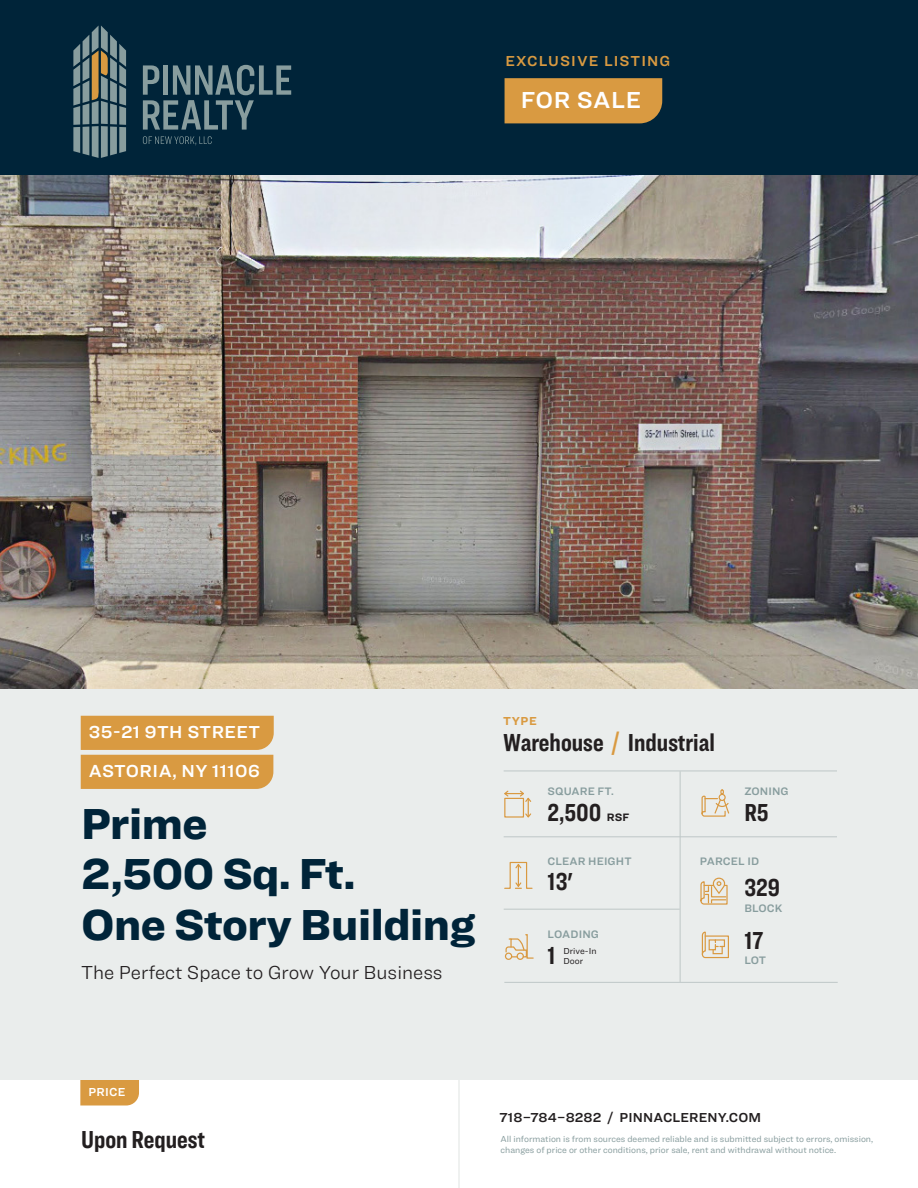
<style>
.page{position:relative;width:918px;height:1188px;background:#fff}
.page>*{position:absolute;margin:0;border:0;box-sizing:border-box;transform-origin:0 0}
.Building_Title{font:900 45px/50.2px "Ringside";letter-spacing:-.01em;color:#002439}
.Stats{font:700 25.5px "Ringside Compressed";color:#231f20}
.Listing_Type{font:600 24px "Ringside";letter-spacing:.025em;color:#fff}
.Bulding_Blurb{font:300 19.5px "Ringside";color:#231f20}
.Building_Address{font:600 18px "Ringside";letter-spacing:.025em;color:#fff}
.t1{font:600 15px "Ringside";letter-spacing:.075em;color:#d99a41}
.t2{font:600 13.5px "Ringside";letter-spacing:.01em;color:#231f20}
.t3{font:600 12px "Ringside";letter-spacing:.025em;color:#fff}
.t4{font:700 12px "Ringside";color:#d99a41}
.Tags{font:600 11.25px "Ringside";letter-spacing:.01em;color:#889d9e}
.Stats-2{font:700 11.25px "Ringside";color:#231f20}
.t5{font:9px/11.2px "Ringside";color:#889d9e}
.t6{font:9px/9.8px "Ringside";color:#231f20}
.s1{color:#d99a41}
</style>
<div class="page">
<div style="left:0;top:0;width:918px;height:176px;background:#002439"></div>
<hr style="left:458px;top:1080px;width:2px;height:108px;background:#eaedec">
<div style="left:0;top:688px;width:918px;height:392px;background:#eaedec"></div>
<svg style="left:80px;top:1080px;width:59px;height:26px;background:#da9e4a"></svg>
<svg style="left:143px;top:136px;width:69px;height:9px"></svg>
<svg style="left:143px;top:65px;width:148px;height:65px"></svg>
<svg style="left:73px;top:26px;width:53px;height:132px"></svg>
<img style="left:0;top:176px;width:918px;height:512px">
<div style="left:505px;top:78px;width:157px;height:45px;background:#d99a41"></div>
<svg style="left:81px;top:716px;width:193px;height:73px;background:#daa04e"></svg>
<svg style="left:504px;top:790px;width:28px;height:28px"></svg>
<svg style="left:504px;top:861px;width:29px;height:28px"></svg>
<svg style="left:700px;top:877px;width:28px;height:28px"></svg>
<div style="left:505px;top:953px;width:7px;height:7px;border:1px solid #d99941;border-radius:50%"></div>
<div style="left:517px;top:953px;width:7px;height:7px;border:1px solid #d99941;border-radius:50%"></div>
<svg style="left:505px;top:934px;width:29px;height:25px"></svg>
<svg style="left:701px;top:789px;width:29px;height:28px"></svg>
<hr style="left:504px;top:771px;width:333px;height:1px;background:#bec7c7">
<hr style="left:504px;top:836px;width:333px;height:1px;background:#bec7c7">
<hr style="left:504px;top:982px;width:334px;height:1px;background:#bec7c7">
<hr style="left:504px;top:909px;width:176px;height:1px;background:#bec7c7">
<svg style="left:701px;top:931px;width:28px;height:28px"></svg>
<hr style="left:680px;top:771px;width:1px;height:211px;background:#bec7c7">
<h3 class="t1" style="left:505px;top:50px;width:166px">EXCLUSIVE LISTING</h3>
<p class="Listing_Type" style="left:521px;top:82px;width:122px">FOR SALE</p>
<p class="Building_Address" style="left:89px;top:719px;width:173px">35-21 9TH STREET</p>
<p class="Building_Address" style="left:89px;top:758px;width:173px">ASTORIA, NY 11106</p>
<p class="Building_Title" style="left:81px;top:797px;width:396px">Prime<br>2,500 Sq. Ft.<br>One Story Building</p>
<p class="Bulding_Blurb" style="left:81px;top:958px;width:363px">The Perfect Space to Grow Your Business</p>
<p class="t4" style="left:503px;top:712px;width:35px">TYPE</p>
<p class="Stats" style="left:503px;top:724px;width:213px">Warehouse <span class="s1">/</span> Industrial</p>
<p class="Tags" style="left:548px;top:783px;width:68px">SQUARE FT.</p>
<p class="Stats" style="left:548px;top:794px;width:56px">2,500</p>
<p class="Stats-2" style="left:607px;top:809px;width:24px">RSF</p>
<p class="Tags" style="left:548px;top:853px;width:85px">CLEAR HEIGHT</p>
<p class="Stats" style="left:548px;top:864px;width:27px">13'</p>
<p class="Tags" style="left:744px;top:783px;width:46px">ZONING</p>
<p class="Stats" style="left:744px;top:794px;width:26px">R5</p>
<p class="Tags" style="left:700px;top:853px;width:61px">PARCEL ID</p>
<p class="Stats" style="left:744px;top:870px;width:37px">329</p>
<p class="Tags" style="left:744px;top:900px;width:40px">BLOCK</p>
<p class="Tags" style="left:548px;top:926px;width:53px">LOADING</p>
<p class="Stats" style="left:548px;top:938px;width:10px">1</p>
<p class="t6" style="left:563px;top:946px;width:35px">Drive-In<br>Door</p>
<p class="Stats" style="left:744px;top:923px;width:20px">17</p>
<p class="Tags" style="left:744px;top:952px;width:23px">LOT</p>
<h3 class="t3" style="left:88px;top:1083px;width:39px">PRICE</h3>
<p class="Stats" style="left:81px;top:1122px;width:126px">Upon Request</p>
<h3 class="t2" style="left:500px;top:1108px;width:263px">718–784–8282 / PINNACLERENY.COM</h3>
<p class="t5" style="left:501px;top:1133px;width:374px">All information is from sources deemed reliable and is submitted subject to errors, omission, changes of price or other conditions, prior sale, rent and withdrawal without notice.</p>
</div>
